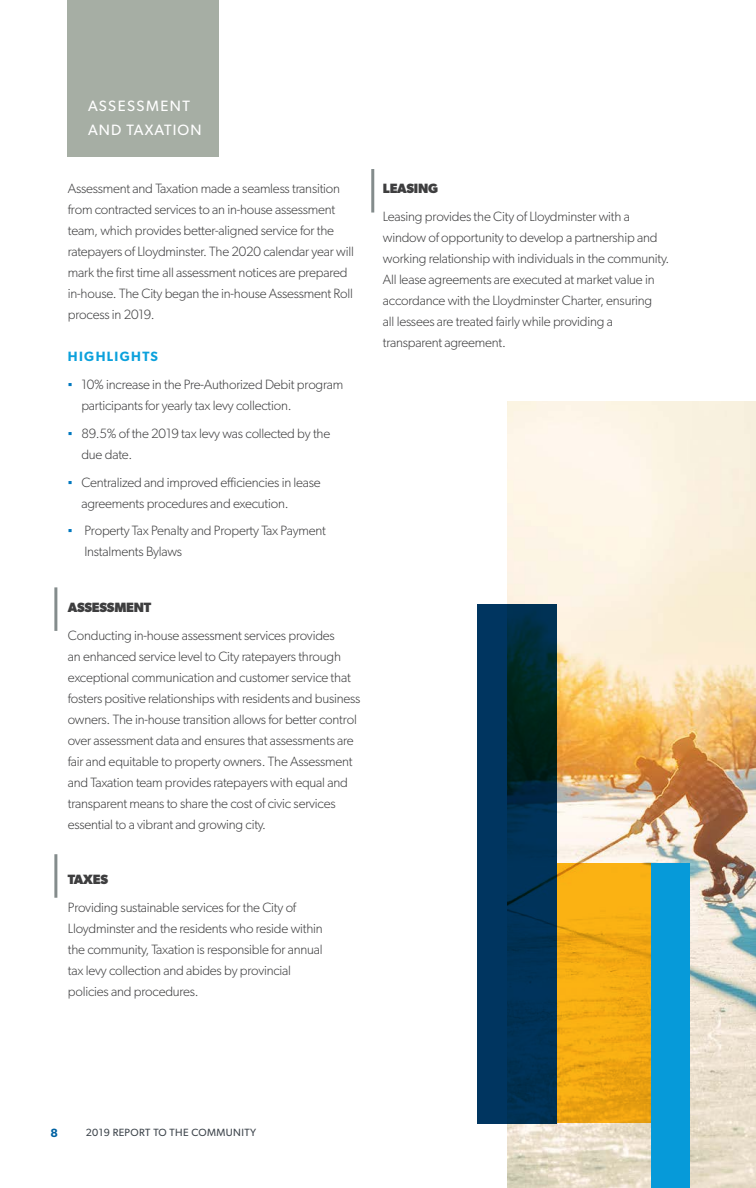
<style>
.page{position:relative;width:756px;height:1188px;background:#fff}
.page>*{position:absolute;margin:0;border:0;box-sizing:border-box;transform-origin:0 0}
.t1{font:15px/24px "Gibson";letter-spacing:.08em;color:#fff}
.t2{font:300 13.5px/21px "Gibson";letter-spacing:-.015em;color:#3e3e3f}
.t3{font:700 13.5px "Gibson";letter-spacing:-.015em;color:#3e3e3f}
.t4{font:600 13.5px "Gibson";letter-spacing:.1em;color:#0ba1dc}
.t5{font:600 12px "Gibson";color:#0062a2}
.t6{font:10.5px "Gibson";letter-spacing:.035em;color:#3f464d}
.s1{font-family:"Arial";font-weight:400;color:#0078bf}
</style>
<div class="page">
<div style="left:68px;top:0;width:151px;height:157px;background:#a6aea4"></div>
<hr style="left:371px;top:169px;width:3px;height:44px;background:#848c8c">
<hr style="left:54px;top:587px;width:3px;height:44px;background:#848c8c">
<hr style="left:54px;top:854px;width:3px;height:44px;background:#848c8c">
<img style="left:508px;top:402px;width:248px;height:786px">
<svg style="left:557px;top:863px;width:94px;height:260px;fill:#f7ad13"></svg>
<svg style="left:478px;top:604px;width:79px;height:520px;fill:#003359"></svg>
<div style="left:652px;top:864px;width:38px;height:324px;background:#069ad9"></div>
<p class="t1" style="left:88px;top:94px;width:115px">ASSESSMENT<br>AND TAXATION</p>
<p class="t2" style="left:68px;top:178px;width:287px">Assessment and Taxation made a seamless transition from contracted services to an in-house assessment team, which provides better-aligned service for the ratepayers of Lloydminster. The 2020 calendar year will mark the first time all assessment notices are prepared in-house. The City began the in-house Assessment Roll process in 2019.</p>
<p class="t4" style="left:68px;top:349px;width:92px">HIGHLIGHTS</p>
<p class="t2" style="left:81px;top:374px;width:263px;text-indent:-14px"><span class="s1">▪</span> 10% increase in the Pre-Authorized Debit program participants for yearly tax levy collection.</p>
<p class="t2" style="left:81px;top:423px;width:250px;text-indent:-14px"><span class="s1">▪</span> 89.5% of the 2019 tax levy was collected by the due date.</p>
<p class="t2" style="left:81px;top:471px;width:241px;text-indent:-14px"><span class="s1">▪</span> Centralized and improved efficiencies in lease agreements procedures and execution.</p>
<p class="t2" style="left:84px;top:520px;width:243px;text-indent:-16px"><span class="s1">▪</span> Property Tax Penalty and Property Tax Payment<br>Instalments Bylaws</p>
<p class="t3" style="left:68px;top:599px;width:85px">ASSESSMENT</p>
<p class="t2" style="left:68px;top:624px;width:294px">Conducting in-house assessment services provides<br>an enhanced service level to City ratepayers through exceptional communication and customer service that fosters positive relationships with residents and business owners. The in-house transition allows for better control over assessment data and ensures that assessments are fair and equitable to property owners. The Assessment and Taxation team provides ratepayers with equal and transparent means to share the cost of civic services essential to a vibrant and growing city.</p>
<p class="t3" style="left:68px;top:871px;width:42px">TAXES</p>
<p class="t2" style="left:68px;top:897px;width:256px">Providing sustainable services for the City of Lloydminster and the residents who reside within the community, Taxation is responsible for annual tax levy collection and abides by provincial policies and procedures.</p>
<p class="t3" style="left:383px;top:181px;width:57px">LEASING</p>
<p class="t2" style="left:383px;top:206px;width:288px">Leasing provides the City of Lloydminster with a window of opportunity to develop a partnership and working relationship with individuals in the community.<br>All lease agreements are executed at market value in accordance with the Lloydminster Charter, ensuring<br>all lessees are treated fairly while providing a transparent agreement.</p>
<p class="t5" style="left:51px;top:1126px;width:9px">8</p>
<p class="t6" style="left:86px;top:1126px;width:172px">2019 REPORT TO THE COMMUNITY</p>
</div>
